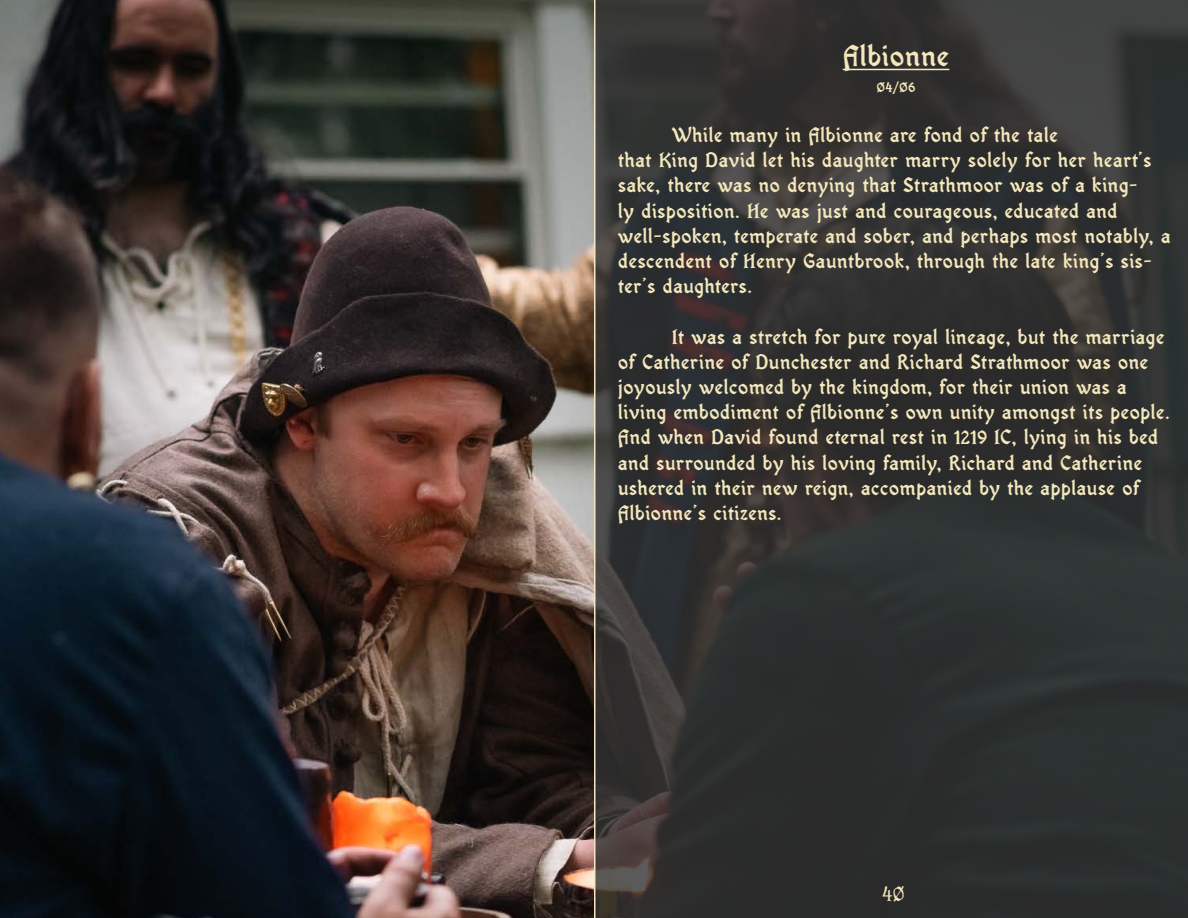
<style>
.page{position:relative;width:1188px;height:918px;background:#fff}
.page>*{position:absolute;margin:0;border:0;box-sizing:border-box;transform-origin:0 0}
.t1{font:700 30px "Oldania ADF Std";color:#f4e7bb}
.t2{font:22.5px "Oldania ADF Std";color:#f4e7bb}
.t3{font:700 21px/25.2px "Oldania ADF Std";color:#f4e7bb}
.t4{font:700 15px "Oldania ADF Std";color:#f4e7bb}
</style>
<div class="page">
<svg style="left:596px;top:0;width:592px;height:918px;background:#303130"></svg>
<hr style="left:843px;top:69px;width:106px;height:1px;background:#f4e7bb">
<img style="left:0;top:0;width:596px;height:918px">
<p class="t1" style="left:843px;top:39px;width:108px">Albionne</p>
<p class="t4" style="left:877px;top:78px;width:40px">04/06</p>
<p class="t3" style="left:672px;top:123px;width:388px">While many in Albionne are fond of the tale</p>
<p class="t3" style="left:618px;top:148px;width:555px">that King David let his daughter marry solely for her heart’s sake, there was no denying that Strathmoor was of a king-<br>ly disposition. He was just and courageous, educated and well-spoken, temperate and sober, and perhaps most notably, a descendent of Henry Gauntbrook, through the late king’s sis&shy;ter’s daughters.</p>
<p class="t3" style="left:618px;top:324px;width:554px;text-indent:54px">It was a stretch for pure royal lineage, but the marriage of Catherine of Dunchester and Richard Strathmoor was one joyously welcomed by the kingdom, for their union was a living embodiment of Albionne’s own unity amongst its people.<br>And when David found eternal rest in 1219 IC, lying in his bed and surrounded by his loving family, Richard and Catherine ushered in their new reign, accompanied by the applause of Albionne’s citizens.</p>
<p class="t2" style="left:882px;top:880px;width:24px">40</p>
</div>
